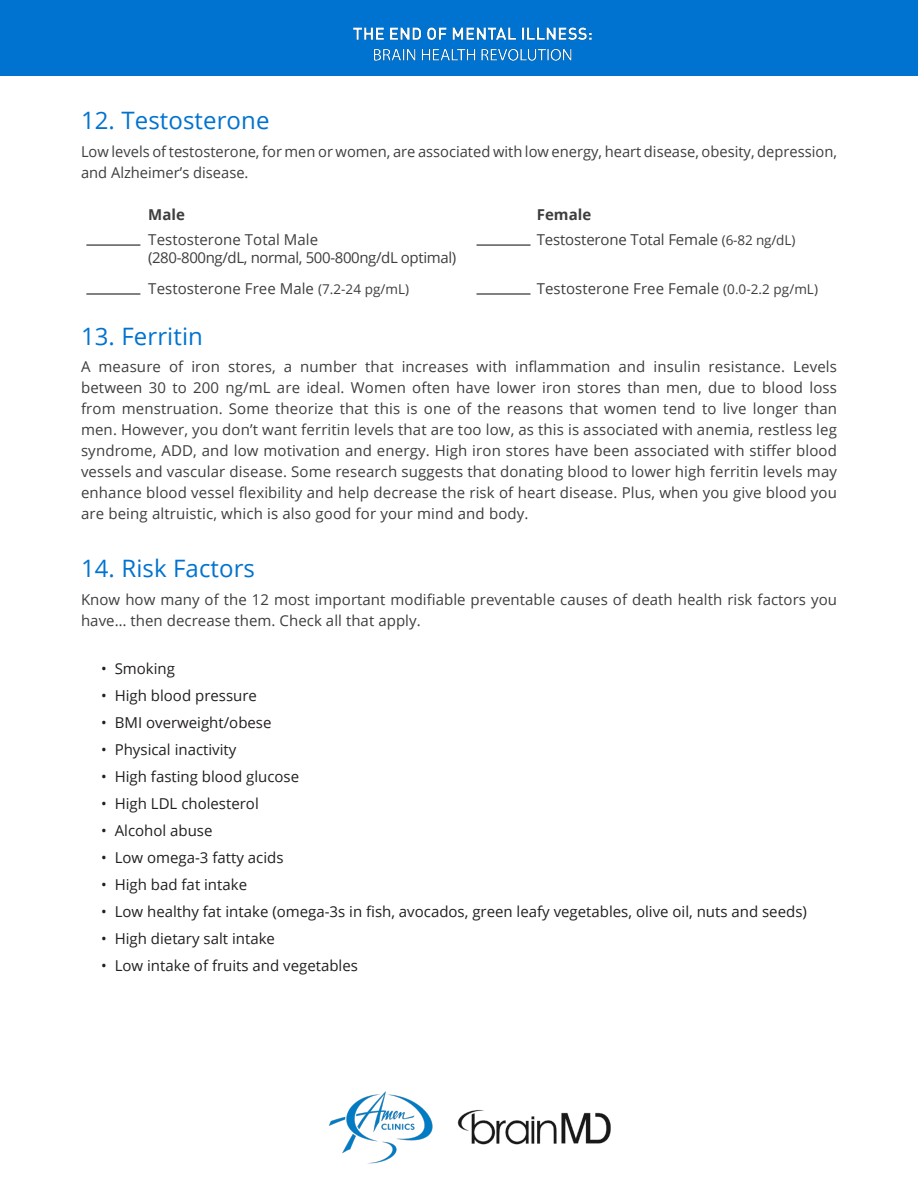
<style>
.page{position:relative;width:918px;height:1188px;background:#fff}
.page>*{position:absolute;margin:0;border:0;box-sizing:border-box;transform-origin:0 0}
.Body_1{font:24px "Open Sans";letter-spacing:.005em;color:#0073d0}
.Body_1-2{font:15px/21px "Open Sans";letter-spacing:.005em;color:#3e3e3f}
.t1{font:15px "Open Sans";color:#231f20}
.Body_1-3{font:15px "Open Sans";letter-spacing:-.025em;color:#3e3e3f}
.Body_1-4{font:700 15px "Open Sans";letter-spacing:.005em;color:#3e3e3f}
.s1{font-size:13.5px}
</style>
<div class="page">
<div style="left:0;top:0;width:918px;height:76px;background:#0073d0"></div>
<img style="left:353px;top:27px;width:239px;height:34px">
<img style="left:328px;top:1091px;width:105px;height:73px">
<img style="left:457px;top:1110px;width:154px;height:35px">
<hr style="left:86px;top:244px;width:54px;height:2px;background:#231f20">
<hr style="left:86px;top:293px;width:54px;height:2px;background:#231f20">
<hr style="left:477px;top:244px;width:54px;height:2px;background:#231f20">
<hr style="left:477px;top:293px;width:54px;height:2px;background:#231f20">
<p class="Body_1" style="left:81px;top:104px;width:190px">12. Testosterone</p>
<p class="Body_1-2" style="left:81px;top:141px;width:757px">Low levels of testosterone, for men or women, are associated with low energy, heart disease, obesity, depression, and Alzheimer’s disease.</p>
<p class="Body_1-4" style="left:148px;top:204px;width:38px">Male</p>
<p class="Body_1-4" style="left:537px;top:204px;width:56px">Female</p>
<p class="Body_1-2" style="left:148px;top:229px;width:171px">Testosterone Total Male</p>
<p class="Body_1-2" style="left:537px;top:229px;width:260px">Testosterone Total Female <span class="s1">(6-82 ng/dL)</span></p>
<p class="Body_1-3" style="left:148px;top:247px;width:310px">(280-800ng/dL, normal, 500-800ng/dL optimal)</p>
<p class="Body_1-2" style="left:148px;top:277px;width:262px">Testosterone Free Male <span class="s1">(7.2-24 pg/mL)</span></p>
<p class="Body_1-2" style="left:537px;top:277px;width:283px">Testosterone Free Female <span class="s1">(0.0-2.2 pg/mL)</span></p>
<p class="Body_1" style="left:81px;top:319px;width:123px">13. Ferritin</p>
<p class="Body_1-2" style="left:81px;top:356px;width:758px;text-align:justify">A measure of iron stores, a number that increases with inflammation and insulin resistance. Levels between 30 to 200 ng/mL are ideal. Women often have lower iron stores than men, due to blood loss from menstruation. Some theorize that this is one of the reasons that women tend to live longer than men. However, you don’t want ferritin levels that are too low, as this is associated with anemia, restless leg syndrome, ADD, and low motivation and energy. High iron stores have been associated with stiffer blood vessels and vascular disease. Some research suggests that donating blood to lower high ferritin levels may enhance blood vessel flexibility and help decrease the risk of heart disease. Plus, when you give blood you are being altruistic, which is also good for your mind and body.</p>
<p class="Body_1" style="left:81px;top:552px;width:176px">14. Risk Factors</p>
<p class="Body_1-2" style="left:81px;top:589px;width:758px">Know how many of the 12 most important modifiable preventable causes of death health risk factors you have… then decrease them. Check all that apply.</p>
<p class="t1" style="left:101px;top:658px;width:75px">• Smoking</p>
<p class="t1" style="left:101px;top:685px;width:157px">• High blood pressure</p>
<p class="t1" style="left:101px;top:712px;width:172px">• BMI overweight/obese</p>
<p class="t1" style="left:101px;top:739px;width:137px">• Physical inactivity</p>
<p class="t1" style="left:101px;top:766px;width:199px">• High fasting blood glucose</p>
<p class="t1" style="left:101px;top:793px;width:159px">• High LDL cholesterol</p>
<p class="t1" style="left:101px;top:820px;width:113px">• Alcohol abuse</p>
<p class="t1" style="left:101px;top:847px;width:184px">• Low omega-3 fatty acids</p>
<p class="t1" style="left:101px;top:874px;width:147px">• High bad fat intake</p>
<p class="t1" style="left:101px;top:901px;width:707px">• Low healthy fat intake (omega-3s in fish, avocados, green leafy vegetables, olive oil, nuts and seeds)</p>
<p class="t1" style="left:101px;top:928px;width:175px">• High dietary salt intake</p>
<p class="t1" style="left:101px;top:955px;width:258px">• Low intake of fruits and vegetables</p>
</div>
